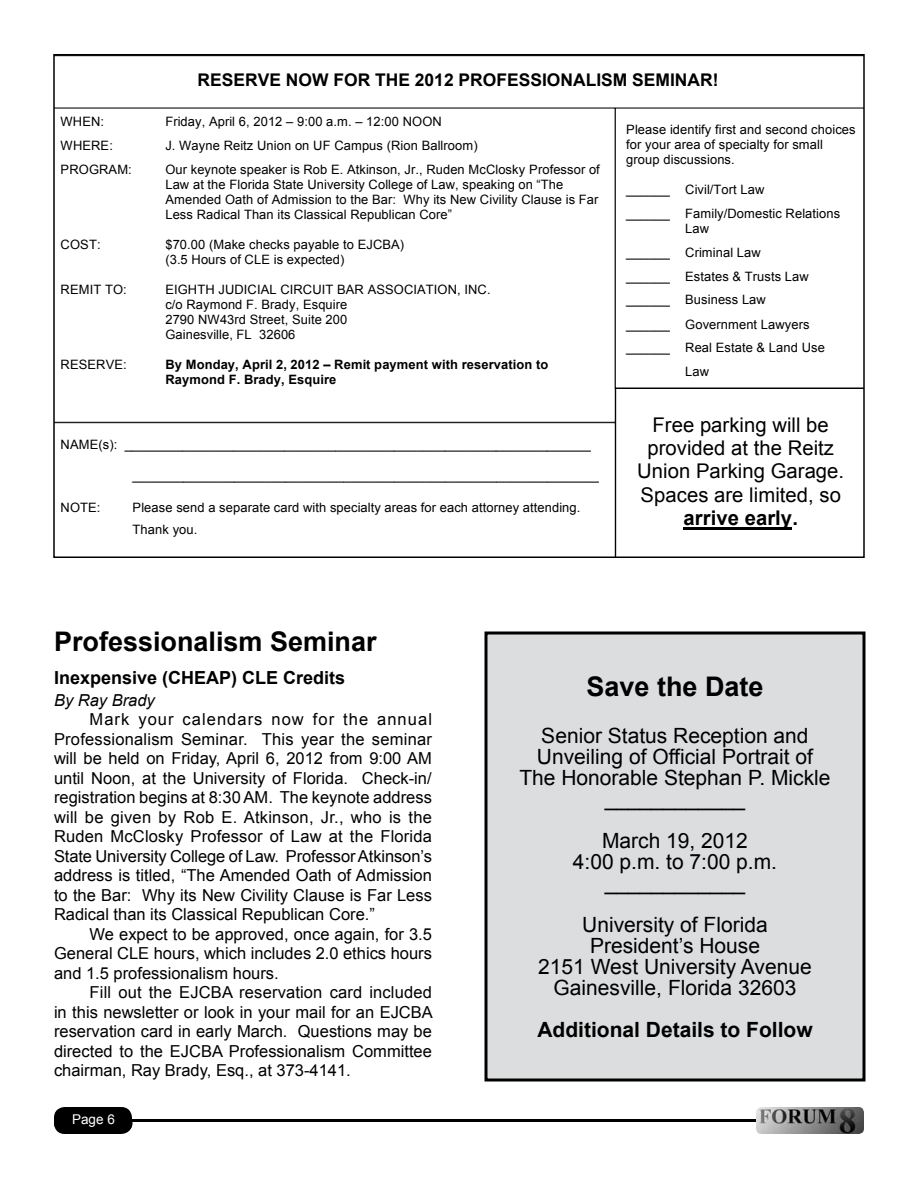
<style>
.page{position:relative;width:918px;height:1188px;background:#fff}
.page>*{position:absolute;margin:0;border:0;box-sizing:border-box;transform-origin:0 0}
.t1{font:700 27px "Arial";color:#000}
.t2{font:21px/21px "Arial";color:#000;text-align:center}
.t3{font:700 21px "Arial";color:#000}
.t4{font:20.25px/23.4px "Arial";letter-spacing:.005em;color:#000;text-align:center}
.t5{font:20.25px/23.5px "Times New Roman";color:#000;text-align:center}
.t6{font:700 20.25px "Times New Roman";color:#000}
.t7{font:700 20.25px "Arial";color:#000}
.t8{font:700 18px "Arial";color:#000}
.t9{font:700 17.4px "Arial";color:#000}
.t10{font:16.5px/19.5px "Arial";color:#000;text-align:justify}
.t11{font:italic 16.5px "Arial";color:#000}
.t12{font:13.5px "Arial";color:#fff}
.t13{font:12.9px/15px "Arial";letter-spacing:.01em;color:#000}
.t14{font:700 12.9px/14.7px "Arial";letter-spacing:.01em;color:#000}
.s1{font-weight:700}
</style>
<div class="page">
<hr style="left:81px;top:1119px;width:736px;height:3px;background:#000">
<div style="left:54px;top:1107px;width:78px;height:27px;background:#000;border-radius:11px"></div>
<div style="left:54px;top:1114px;width:79px;height:18px;background:#000;border-radius:9px"></div>
<svg style="left:56px;top:108px;width:559px;height:314px"></svg>
<svg style="left:615px;top:108px;width:247px;height:280px"></svg>
<svg style="left:56px;top:422px;width:559px;height:133px"></svg>
<svg style="left:615px;top:388px;width:247px;height:167px"></svg>
<div style="left:620px;top:398px;width:241px;height:152px;background:#fff"></div>
<hr style="left:684px;top:527px;width:108px;height:2px;background:#000">
<div style="left:486px;top:633px;width:378px;height:447px;background:#dcddde"></div>
<div style="left:484px;top:632px;width:382px;height:450px;border:3px solid #000"></div>
<img style="left:756px;top:1107px;width:108px;height:27px">
<h3 class="t9" style="left:198px;top:69px;width:523px">RESERVE NOW FOR THE 2012 PROFESSIONALISM SEMINAR!</h3>
<p class="t13" style="left:61px;top:114px;width:45px">WHEN:</p>
<p class="t13" style="left:165px;top:114px;width:278px">Friday, April 6, 2012 – 9:00 a.m. – 12:00 NOON</p>
<p class="t13" style="left:61px;top:138px;width:54px">WHERE:</p>
<p class="t13" style="left:165px;top:138px;width:314px">J. Wayne Reitz Union on UF Campus (Rion Ballroom)</p>
<p class="t13" style="left:61px;top:162px;width:73px">PROGRAM:</p>
<p class="t13" style="left:165px;top:162px;width:436px">Our keynote speaker is Rob E. Atkinson, Jr., Ruden McClosky Professor of Law at the Florida State University College of Law, speaking on “The Amended Oath of Admission to the Bar: Why its New Civility Clause is Far Less Radical Than its Classical Republican Core”</p>
<p class="t13" style="left:61px;top:237px;width:41px">COST:</p>
<p class="t13" style="left:165px;top:237px;width:240px">$70.00 (Make checks payable to EJCBA) (3.5 Hours of CLE is expected)</p>
<p class="t13" style="left:61px;top:282px;width:68px">REMIT TO:</p>
<p class="t13" style="left:165px;top:282px;width:327px">EIGHTH JUDICIAL CIRCUIT BAR ASSOCIATION, INC. c/o Raymond F. Brady, Esquire<br>2790 NW43rd Street, Suite 200<br>Gainesville, FL 32606</p>
<p class="t13" style="left:61px;top:357px;width:68px">RESERVE:</p>
<p class="t14" style="left:165px;top:358px;width:384px">By Monday, April 2, 2012 – Remit payment with reservation to<br>Raymond F. Brady, Esquire</p>
<p class="t13" style="left:61px;top:437px;width:532px">NAME(s): ________________________________________________________________</p>
<p class="t13" style="left:133px;top:468px;width:468px">________________________________________________________________</p>
<p class="t13" style="left:61px;top:500px;width:41px">NOTE:</p>
<p class="t13" style="left:133px;top:496px;width:449px;line-height:22.6px">Please send a separate card with specialty areas for each attorney attending.<br>Thank you.</p>
<p class="t13" style="left:626px;top:122px;width:231px">Please identify first and second choices for your area of specialty for small group discussions.</p>
<p class="t13" style="left:626px;top:178px;width:215px;line-height:23.7px">______ Civil/Tort Law<br>______ Family/Domestic Relations</p>
<p class="t13" style="left:685px;top:221px;width:25px">Law</p>
<p class="t13" style="left:626px;top:245px;width:136px">______ Criminal Law</p>
<p class="t13" style="left:626px;top:269px;width:184px">______ Estates &amp; Trusts Law</p>
<p class="t13" style="left:626px;top:293px;width:141px">______ Business Law</p>
<p class="t13" style="left:626px;top:317px;width:185px">______ Government Lawyers</p>
<p class="t13" style="left:626px;top:340px;width:200px">______ Real Estate &amp; Land Use</p>
<p class="t13" style="left:685px;top:364px;width:25px">Law</p>
<h3 class="t4" style="left:637px;top:413px;width:209px">Free parking will be provided at the Reitz<br>Union Parking Garage.<br>Spaces are limited, so</h3>
<h3 class="t7" style="left:684px;top:505px;width:116px">arrive early.</h3>
<h3 class="t5" style="left:643px;top:417px;width:197px">Decal requirements<br>For <span class="s1">Commuter</span> parking will be waived.<br>Spaces are limited, so</h3>
<h3 class="t6" style="left:687px;top:509px;width:109px">arrive early.</h3>
<h1 class="t1" style="left:54px;top:624px;width:324px">Professionalism Seminar</h1>
<h3 class="t8" style="left:54px;top:665px;width:293px">Inexpensive (CHEAP) CLE Credits</h3>
<p class="t11" style="left:54px;top:689px;width:102px">By Ray Brady</p>
<p class="t10" style="left:54px;top:710px;width:380px;text-indent:36px">Mark your calendars now for the annual Professionalism Seminar. This year the seminar will be held on Friday, April 6, 2012 from 9:00 AM until Noon, at the University of Florida. Check-in/ registration begins at 8:30 AM. The keynote address will be given by Rob E. Atkinson, Jr., who is the Ruden McClosky Professor of Law at the Florida State University College of Law. Professor Atkinson’s address is titled, “The Amended Oath of Admission to the Bar: Why its New Civility Clause is Far Less Radical than its Classical Republican Core.”</p>
<p class="t10" style="left:54px;top:924px;width:379px;text-indent:36px">We expect to be approved, once again, for 3.5<br>General CLE hours, which includes 2.0 ethics hours and 1.5 professionalism hours.</p>
<p class="t10" style="left:54px;top:983px;width:380px;text-indent:36px">Fill out the EJCBA reservation card included in this newsletter or look in your mail for an EJCBA reservation card in early March. Questions may be directed to the EJCBA Professionalism Committee chairman, Ray Brady, Esq., at 373-4141.</p>
<p class="t12" style="left:72px;top:1110px;width:44px">Page 6</p>
<h1 class="t1" style="left:586px;top:668px;width:179px">Save the Date</h1>
<h2 class="t2" style="left:519px;top:725px;width:313px">Senior Status Reception and<br>Unveiling of Official Portrait of<br>The Honorable Stephan P. Mickle ____________</h2>
<h2 class="t2" style="left:573px;top:830px;width:206px">March 19, 2012<br>4:00 p.m. to 7:00 p.m. ____________</h2>
<h2 class="t2" style="left:538px;top:914px;width:275px">University of Florida<br>President’s House<br>2151 West University Avenue<br>Gainesville, Florida 32603</h2>
<h2 class="t3" style="left:537px;top:1016px;width:277px">Additional Details to Follow</h2>
</div>
